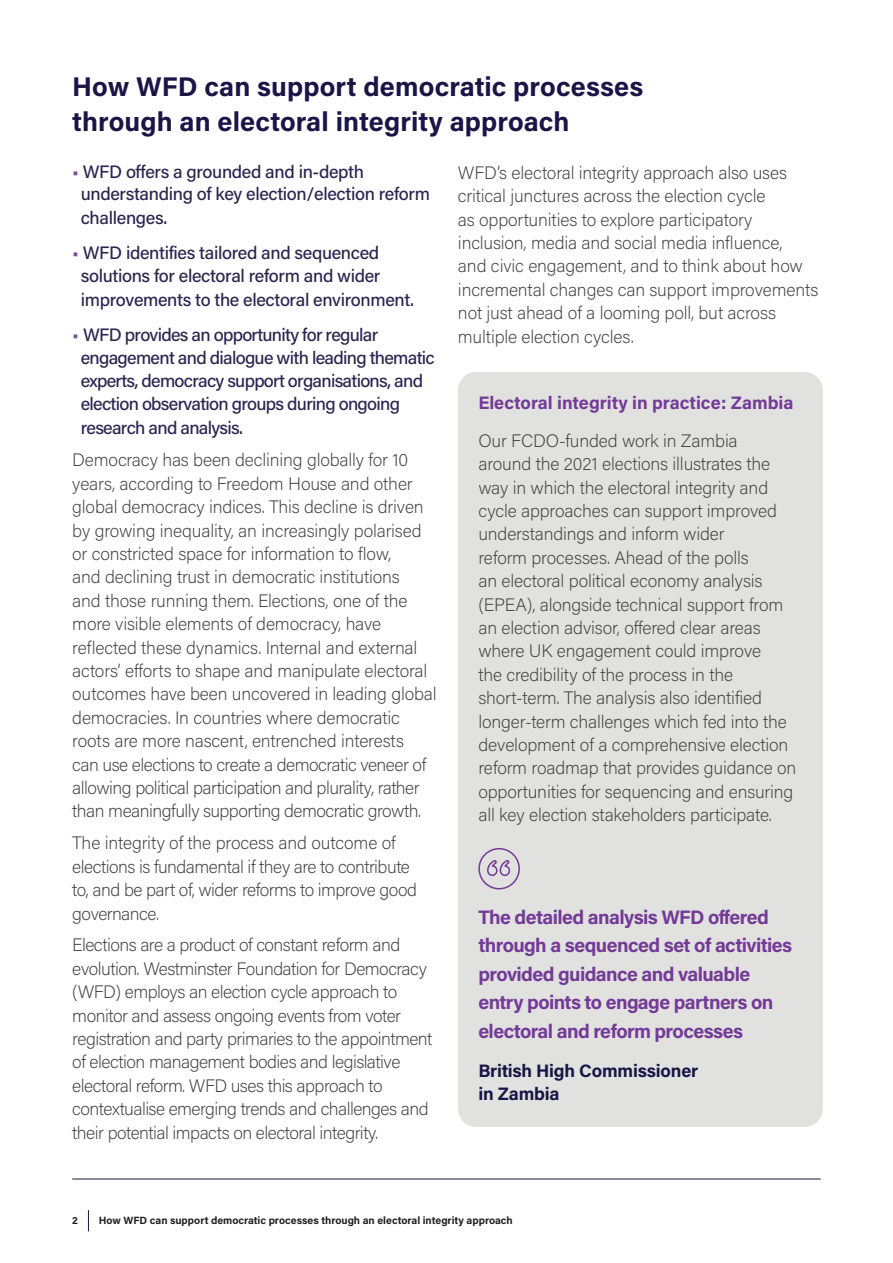
<style>
.page{position:relative;width:893px;height:1263px;background:#fff}
.page>*{position:absolute;margin:0;border:0;box-sizing:border-box;transform-origin:0 0}
.WFD_H2{font:700 27px/35.1px "Acumin Pro";letter-spacing:.005em;color:#1a1546}
.WFD_pull_quote_featu{font:700 19.5px/28.5px "Acumin Pro";letter-spacing:-.03em;color:#743a97}
.WFD_body_BG{font:200 18px/23.4px "Acumin Pro";letter-spacing:-.015em;color:#3e3e3f}
.WFD_H2-2{font:200 18px/23.4px "Acumin Pro";letter-spacing:-.01em;color:#3e3e3f}
.t1{font:500 18px/23.4px "Acumin Pro";letter-spacing:-.02em;color:#2b2550}
.t2{font:500 18px/23.1px "Acumin Pro";letter-spacing:-.04em;color:#2b2550}
.WFD_H5{font:700 18px "Acumin Pro";color:#743a97}
.WFD_pull_quote_featu-2{font:700 18px/22.5px "Acumin Pro";letter-spacing:-.01em;color:#1a1546}
.t3{font:700 10.5px "Acumin Pro";color:#231f20}
.s1{color:#7d4c9e}
</style>
<div class="page">
<div style="left:458px;top:372px;width:365px;height:755px;background:#e1e2e0;border-radius:18px"></div>
<div style="left:478px;top:848px;width:42px;height:41px;border:2px solid #743a97;border-radius:50%"></div>
<svg style="left:487px;top:860px;width:24px;height:16px"></svg>
<svg style="left:88px;top:1210px;width:1px;height:21px"></svg>
<hr style="left:72px;top:1179px;width:749px;height:1px;background:#1a1546">
<p class="WFD_H2" style="left:72px;top:68px;width:573px">How WFD can support democratic processes through an electoral integrity approach</p>
<p class="t1" style="left:81px;top:159px;width:351px;text-indent:-9px"><span class="s1">•</span> WFD offers a grounded and in-depth understanding of key election/election reform challenges.</p>
<p class="t1" style="left:81px;top:241px;width:335px;text-indent:-9px"><span class="s1">•</span> WFD identifies tailored and sequenced solutions for electoral reform and wider improvements to the electoral environment.</p>
<p class="t2" style="left:81px;top:323px;width:356px;text-indent:-9px"><span class="s1">•</span> WFD provides an opportunity for regular engagement and dialogue with leading thematic experts, democracy support organisations, and election observation groups during ongoing research and analysis.</p>
<p class="WFD_body_BG" style="left:72px;top:448px;width:366px">Democracy has been declining globally for 10 years, according to Freedom House and other global democracy indices. This decline is driven by growing inequality, an increasingly polarised or constricted space for information to flow,<br>and declining trust in democratic institutions<br>and those running them. Elections, one of the more visible elements of democracy, have reflected these dynamics. Internal and external actors’ efforts to shape and manipulate electoral outcomes have been uncovered in leading global democracies. In countries where democratic roots are more nascent, entrenched interests<br>can use elections to create a democratic veneer of allowing political participation and plurality, rather than meaningfully supporting democratic growth.</p>
<p class="WFD_body_BG" style="left:72px;top:831px;width:346px">The integrity of the process and outcome of elections is fundamental if they are to contribute to, and be part of, wider reforms to improve good governance.</p>
<p class="WFD_body_BG" style="left:72px;top:933px;width:362px">Elections are a product of constant reform and evolution. Westminster Foundation for Democracy (WFD) employs an election cycle approach to monitor and assess ongoing events from voter registration and party primaries to the appointment of election management bodies and legislative electoral reform. WFD uses this approach to contextualise emerging trends and challenges and their potential impacts on electoral integrity.</p>
<p class="WFD_body_BG" style="left:458px;top:160px;width:362px">WFD’s electoral integrity approach also uses critical junctures across the election cycle<br>as opportunities to explore participatory inclusion, media and social media influence,<br>and civic engagement, and to think about how incremental changes can support improvements not just ahead of a looming poll, but across multiple election cycles.</p>
<p class="WFD_H5" style="left:478px;top:390px;width:317px">Electoral integrity in practice: Zambia</p>
<p class="WFD_H2-2" style="left:478px;top:428px;width:319px">Our FCDO-funded work in Zambia<br>around the 2021 elections illustrates the way in which the electoral integrity and cycle approaches can support improved understandings and inform wider<br>reform processes. Ahead of the polls<br>an electoral political economy analysis (EPEA), alongside technical support from an election advisor, offered clear areas where UK engagement could improve<br>the credibility of the process in the short-term. The analysis also identified longer-term challenges which fed into the development of a comprehensive election reform roadmap that provides guidance on opportunities for sequencing and ensuring all key election stakeholders participate.</p>
<p class="WFD_pull_quote_featu" style="left:478px;top:902px;width:315px">The detailed analysis WFD offered through a sequenced set of activities provided guidance and valuable entry points to engage partners on electoral and reform processes</p>
<p class="WFD_pull_quote_featu-2" style="left:478px;top:1059px;width:221px">British High Commissioner in Zambia</p>
<p class="t3" style="left:72px;top:1213px;width:7px">2</p>
<p class="t3" style="left:99px;top:1213px;width:415px">How WFD can support democratic processes through an electoral integrity approach</p>
</div>
